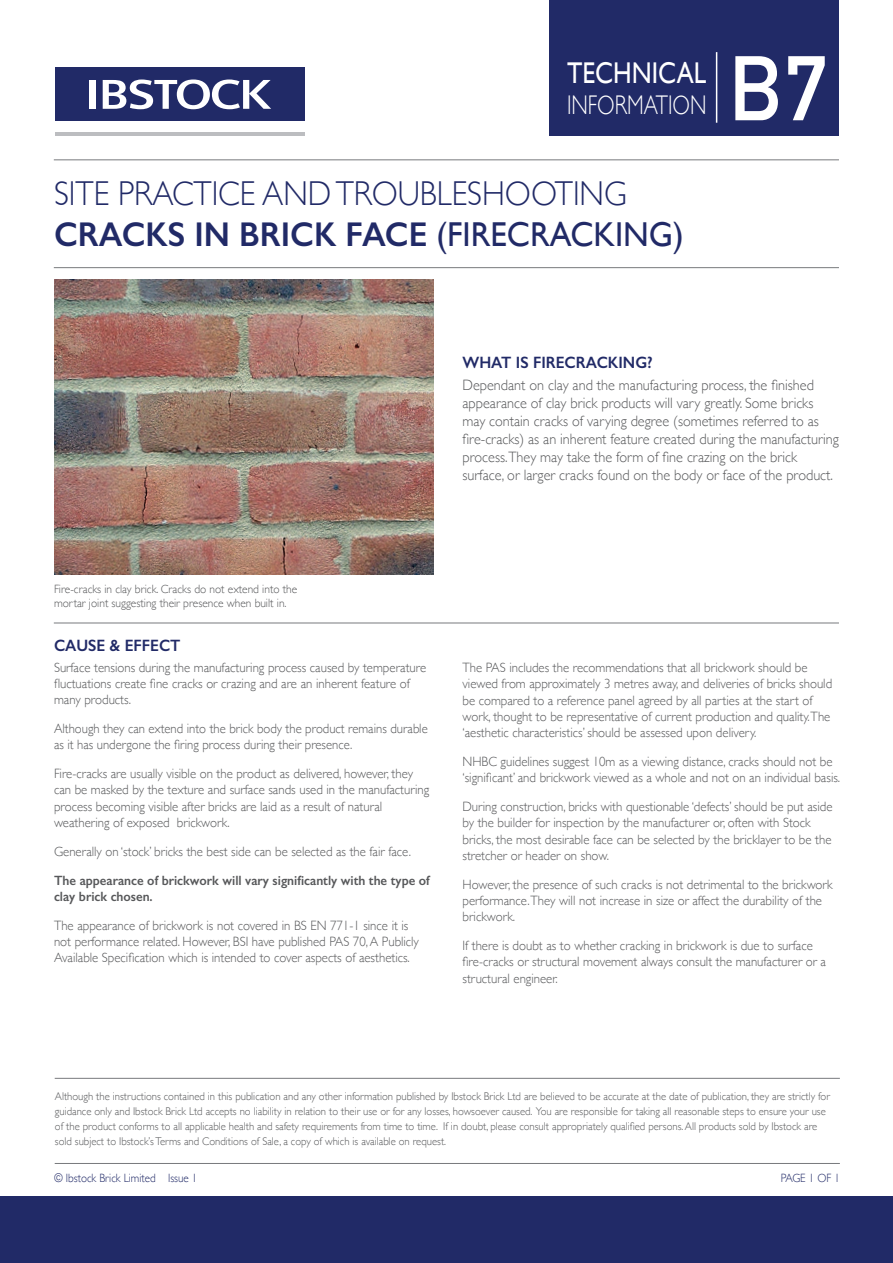
<style>
.page{position:relative;width:893px;height:1263px;background:#fff}
.page>*{position:absolute;margin:0;border:0;box-sizing:border-box;transform-origin:0 0}
.t1{font:700 90px "DIN Alternate";color:#fff;scale:.95 1}
.t2{font:300 34.5px/41.4px "Gill Sans";color:#212a67;scale:.92 1}
.t3{font:30px "Gill Sans";color:#fff;scale:.85 1}
.t4{font:300 27px "Gill Sans";color:#fff;scale:.79 1}
.t5{font:600 16.5px "Gill Sans";color:#212a67;scale:.94 1}
.t6{font:300 15px/18px "Gill Sans";color:#57585a;scale:.95 1}
.t7{font:300 13.5px/16.2px "Gill Sans";color:#57585a;scale:.95 1}
.t8{font:300 13.5px/16.2px "Gill Sans";color:#57585a;scale:.94 1}
.t9{font:600 13.5px/16.2px "Gill Sans";color:#57585a;scale:.95 1}
.t10{font:300 12px/14.4px "Gill Sans";color:#57585a;scale:.95 1}
.t11{font:300 12px "Gill Sans";color:#212a67;scale:.92 1}
.t12{font:300 11.25px/15px "Gill Sans";color:#57585a;scale:.95 1}
.s1{font-weight:600}
.s2{font-weight:400}
</style>
<div class="page">
<div style="left:0;top:1196px;width:893px;height:67px;background:#212a67"></div>
<hr style="left:55px;top:1078px;width:785px;height:1px;background:#787a7d">
<hr style="left:55px;top:1163px;width:785px;height:1px;background:#787a7d">
<hr style="left:54px;top:160px;width:785px;height:1px;background:#787a7d">
<hr style="left:54px;top:267px;width:785px;height:1px;background:#787a7d">
<hr style="left:54px;top:623px;width:785px;height:1px;background:#787a7d">
<hr style="left:56px;top:132px;width:249px;height:4px;background:#bcbdc0">
<div style="left:55px;top:68px;width:250px;height:53px;background:#212a67"></div>
<svg style="left:103px;top:80px;width:168px;height:29px"></svg>
<div style="left:89px;top:80px;width:7px;height:29px;background:#fff"></div>
<div style="left:549px;top:0;width:290px;height:135px;background:#212a67"></div>
<hr style="left:716px;top:52px;width:1px;height:71px;background:#fff">
<img style="left:55px;top:279px;width:378px;height:295px">
<p class="t3" style="left:567px;top:55px;width:165px">TECHNICAL</p>
<p class="t4" style="left:567px;top:84px;width:178px">INFORMATION</p>
<p class="t2" style="left:54px;top:171px;width:686px">SITE PRACTICE AND TROUBLESHOOTING<br><span class="s1">CRACKS IN BRICK FACE</span> <span class="s2">(FIRECRACKING)</span></p>
<p class="t1" style="left:729px;top:20px;width:105px">B7</p>
<p class="t5" style="left:462px;top:352px;width:204px">WHAT IS FIRECRACKING?</p>
<p class="t6" style="left:462px;top:375px;width:398px">Dependant on clay and the manufacturing process, the finished appearance of clay brick products will vary greatly. Some bricks may contain cracks of varying degree (sometimes referred to as fire-cracks) as an inherent feature created during the manufacturing process.They may take the form of fine crazing on the brick surface, or larger cracks found on the body or face of the product.</p>
<p class="t10" style="left:54px;top:581px;width:258px">Fire-cracks in clay brick. Cracks do not extend into the mortar joint suggesting their presence when built in.</p>
<p class="t5" style="left:54px;top:636px;width:136px">CAUSE &amp; EFFECT</p>
<p class="t7" style="left:54px;top:658px;width:393px">Surface tensions during the manufacturing process caused by temperature fluctuations create fine cracks or crazing and are an inherent feature of many products.</p>
<p class="t8" style="left:54px;top:720px;width:399px">Although they can extend into the brick body the product remains durable as it has undergone the firing process during their presence.</p>
<p class="t7" style="left:54px;top:765px;width:396px">Fire-cracks are usually visible on the product as delivered, however, they can be masked by the texture and surface sands used in the manufacturing process becoming visible after bricks are laid as a result of natural weathering of exposed brickwork.</p>
<p class="t7" style="left:54px;top:842px;width:377px">Generally on ‘stock’ bricks the best side can be selected as the fair face.</p>
<p class="t9" style="left:54px;top:872px;width:397px">The appearance of brickwork will vary significantly with the type of clay brick chosen.</p>
<p class="t7" style="left:54px;top:917px;width:386px">The appearance of brickwork is not covered in BS EN 771-1 since it is not performance related. However, BSI have published PAS 70, A Publicly<br>Available Specification which is intended to cover aspects of aesthetics.</p>
<p class="t7" style="left:462px;top:659px;width:391px">The PAS includes the recommendations that all brickwork should be viewed from approximately 3 metres away, and deliveries of bricks should be compared to a reference panel agreed by all parties at the start of work, thought to be representative of current production and quality.The ‘aesthetic characteristics’ should be assessed upon delivery.</p>
<p class="t7" style="left:462px;top:753px;width:399px">NHBC guidelines suggest 10m as a viewing distance, cracks should not be ‘significant’ and brickwork viewed as a whole and not on an individual basis.</p>
<p class="t7" style="left:462px;top:798px;width:391px">During construction, bricks with questionable ‘defects’ should be put aside by the builder for inspection by the manufacturer or, often with Stock bricks, the most desirable face can be selected by the bricklayer to be the stretcher or header on show.</p>
<p class="t7" style="left:462px;top:875px;width:391px">However, the presence of such cracks is not detrimental to the brickwork performance.They will not increase in size or affect the durability of the brickwork.</p>
<p class="t7" style="left:462px;top:937px;width:384px">If there is doubt as to whether cracking in brickwork is due to surface fire-cracks or structural movement always consult the manufacturer or a structural engineer.</p>
<p class="t12" style="left:55px;top:1088px;width:817px">Although the instructions contained in this publication and any other information published by Ibstock Brick Ltd are believed to be accurate at the date of publication, they are strictly for guidance only and Ibstock Brick Ltd accepts no liability in relation to their use or for any losses, howsoever caused. You are responsible for taking all reasonable steps to ensure your use of the product conforms to all applicable health and safety requirements from time to time. If in doubt, please consult appropriately qualified persons. All products sold by Ibstock are sold subject to Ibstock’s Terms and Conditions of Sale, a copy of which is available on request.</p>
<p class="t11" style="left:781px;top:1168px;width:66px">PAGE 1 OF 1</p>
<p class="t11" style="left:54px;top:1168px;width:157px">© Ibstock Brick Limited Issue 1</p>
</div>
